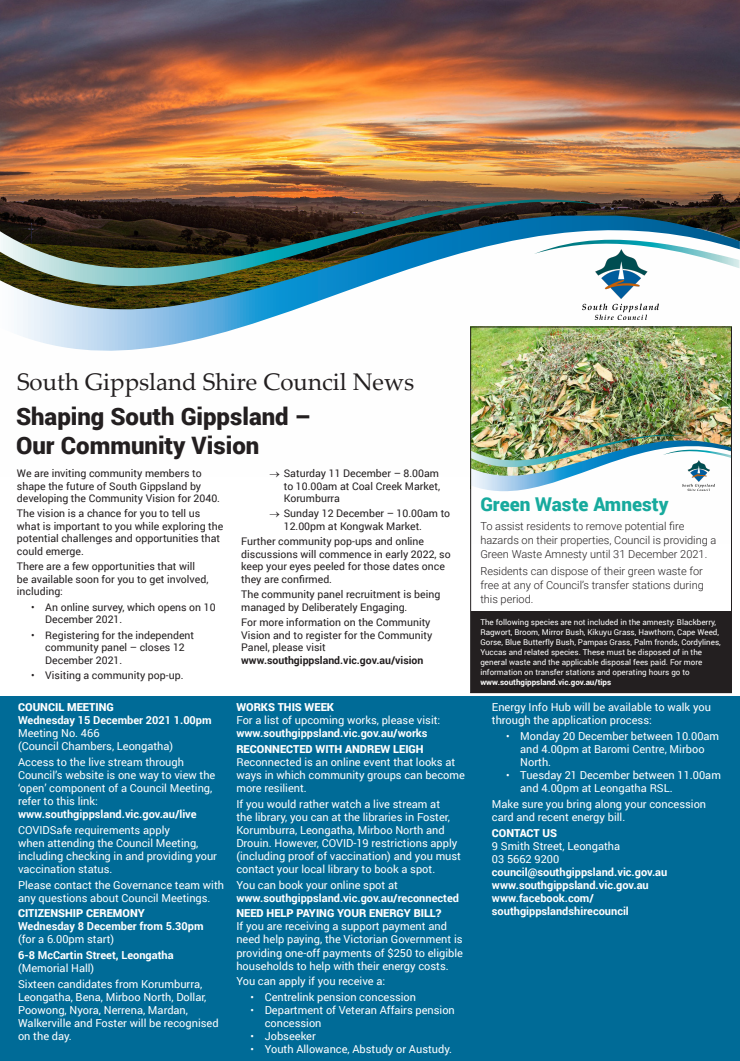
<style>
.page{position:relative;width:740px;height:1061px;background:#fff}
.page>*{position:absolute;margin:0;border:0;box-sizing:border-box;transform-origin:0 0}
.Heading_2{font:900 24px/28.8px "Roboto";color:#231f20}
.Heading_1{font:24px "Palatino Linotype";color:#231f20}
.t1{font:900 19px "Roboto";color:#17aa9d}
.Body_-_Adverts{font:11px/13px "Roboto";color:#fff}
.Body_-_Adverts-2{font:700 11px/13px "Roboto";color:#fff}
.t2{font:300 11px/14px "Roboto";color:#231f20}
.Body_-_Adverts-3{font:900 11px "Roboto";color:#fff}
.Body{font:10.5px/12.5px "Roboto";color:#231f20}
.t3{font:8px/10px "Roboto";color:#fff}
.s1{font-weight:700}
.s2{font-weight:400}
.s3{font-size:10.5px}
</style>
<div class="page">
<img style="left:0;top:0;width:740px;height:215px">
<div style="left:0;top:696px;width:740px;height:364px;background:#006b97"></div>
<svg style="left:17px;top:215px;width:723px;height:136px"></svg>
<svg style="left:0;top:197px;width:600px;height:92px;background:#4d5f5e"></svg>
<svg style="left:534px;top:236px;width:205px;height:32px"></svg>
<img style="left:582px;top:249px;width:77px;height:71px">
<img style="left:472px;top:328px;width:258px;height:82px">
<img style="left:472px;top:410px;width:258px;height:24px">
<img style="left:472px;top:434px;width:258px;height:58px">
<div style="left:471px;top:610px;width:260px;height:82px;background:#231f20"></div>
<img style="left:682px;top:460px;width:32px;height:30px">
<div style="left:470px;top:326px;width:262px;height:367px;border:1px solid #231f20"></div>
<p class="Heading_1" style="left:17px;top:364px;width:399px">South Gippsland Shire Council News</p>
<p class="Heading_2" style="left:16px;top:401px;width:297px">Shaping South Gippsland –<br>Our Community Vision</p>
<p class="Body" style="left:17px;top:466px;width:205px">We are inviting community members to shape the future of South Gippsland by developing the Community Vision for 2040.</p>
<p class="Body" style="left:17px;top:507px;width:208px">The vision is a chance for you to tell us what is important to you while exploring the potential challenges and opportunities that could emerge.</p>
<p class="Body" style="left:17px;top:560px;width:193px">There are a few opportunities that will be available soon for you to get involved, including:</p>
<p class="Body" style="left:45px;top:600px;width:172px;text-indent:-14px">• An online survey, which opens on 10<br>December 2021.</p>
<p class="Body" style="left:45px;top:628px;width:150px;text-indent:-14px">• Registering for the independent community panel – closes 12<br>December 2021.</p>
<p class="Body" style="left:31px;top:668px;width:154px">• Visiting a community pop-up.</p>
<p class="Body_-_Adverts-3" style="left:18px;top:699px;width:97px">COUNCIL MEETING</p>
<p class="Body_-_Adverts" style="left:18px;top:713px;width:195px"><span class="s1">Wednesday 15 December 2021 1.00pm<br></span>Meeting No. 466<br>(Council Chambers, Leongatha)</p>
<p class="Body_-_Adverts" style="left:18px;top:754px;width:199px">Access to the live stream through Council’s website is one way to view the ‘open’ component of a Council Meeting, refer to this link: <span class="s1">www.southgippsland.vic.gov.au/live</span></p>
<p class="Body_-_Adverts" style="left:18px;top:822px;width:200px">COVIDSafe requirements apply<br>when attending the Council Meeting, including checking in and providing your vaccination status.</p>
<p class="Body_-_Adverts" style="left:18px;top:877px;width:208px">Please contact the Governance team with any questions about Council Meetings.</p>
<p class="Body_-_Adverts-3" style="left:18px;top:905px;width:128px">CITIZENSHIP CEREMONY</p>
<p class="Body_-_Adverts-2" style="left:18px;top:919px;width:187px">Wednesday 8 December from 5.30pm <span class="s2">(for a 6.00pm start)</span></p>
<p class="Body_-_Adverts-2" style="left:18px;top:948px;width:157px">6-8 McCartin Street, Leongatha <span class="s2">(Memorial Hall)</span></p>
<p class="Body_-_Adverts" style="left:18px;top:977px;width:202px">Sixteen candidates from Korumburra, Leongatha, Bena, Mirboo North, Dollar, Poowong, Nyora, Nerrena, Mardan, Walkerville and Foster will be recognised on the day.</p>
<p class="Body" style="left:284px;top:466px;width:158px;text-align:justify;text-indent:-14px">→ Saturday 11 December – 8.00am to 10.00am at Coal Creek Market, Korumburra</p>
<p class="Body" style="left:284px;top:507px;width:168px;text-indent:-14px">→ Sunday 12 December – 10.00am to<br>12.00pm at Kongwak Market.</p>
<p class="Body" style="left:241px;top:535px;width:211px">Further community pop-ups and online discussions will commence in early 2022, so keep your eyes peeled for those dates once they are confirmed.</p>
<p class="Body" style="left:241px;top:587px;width:201px">The community panel recruitment is being managed by Deliberately Engaging.</p>
<p class="Body" style="left:241px;top:615px;width:193px">For more information on the Community Vision and to register for the Community Panel, please visit <span class="s1">www.southgippsland.vic.gov.au/vision</span></p>
<p class="Body_-_Adverts-3" style="left:236px;top:699px;width:99px">WORKS THIS WEEK</p>
<p class="Body_-_Adverts" style="left:236px;top:713px;width:205px">For a list of upcoming works, please visit: <span class="s1">www.southgippsland.vic.gov.au/works</span></p>
<p class="Body_-_Adverts-3" style="left:236px;top:741px;width:189px">RECONNECTED WITH ANDREW LEIGH</p>
<p class="Body_-_Adverts" style="left:236px;top:754px;width:230px">Reconnected is an online event that looks at ways in which community groups can become more resilient.</p>
<p class="Body_-_Adverts" style="left:236px;top:796px;width:226px">If you would rather watch a live stream at<br>the library, you can at the libraries in Foster, Korumburra, Leongatha, Mirboo North and Drouin. However, COVID-19 restrictions apply (including proof of vaccination) and you must contact your local library to book a spot.</p>
<p class="Body_-_Adverts-2" style="left:236px;top:877px;width:224px"><span class="s2">You can book your online spot at </span>www.southgippsland.vic.gov.au/reconnected</p>
<p class="Body_-_Adverts-3" style="left:236px;top:905px;width:207px">NEED HELP PAYING YOUR ENERGY BILL?</p>
<p class="Body_-_Adverts" style="left:236px;top:919px;width:228px">If you are receiving a support payment and need help paying, the Victorian Government is providing one-off payments of $250 to eligible households to help with their energy costs.</p>
<p class="Body_-_Adverts" style="left:236px;top:974px;width:150px">You can apply if you receive a:</p>
<p class="Body_-_Adverts" style="left:251px;top:990px;width:167px"><span class="s3">•</span> Centrelink pension concession</p>
<p class="Body_-_Adverts" style="left:265px;top:1003px;width:192px;text-indent:-14px"><span class="s3">•</span> Department of Veteran Affairs pension concession</p>
<p class="Body_-_Adverts" style="left:251px;top:1029px;width:67px"><span class="s3">•</span> Jobseeker</p>
<p class="Body_-_Adverts" style="left:251px;top:1042px;width:203px"><span class="s3">•</span> Youth Allowance, Abstudy or Austudy.</p>
<p class="t1" style="left:480px;top:490px;width:190px">Green Waste Amnesty</p>
<p class="t2" style="left:480px;top:519px;width:238px">To assist residents to remove potential fire hazards on their properties, Council is providing a<br>Green Waste Amnesty until 31 December 2021.</p>
<p class="t2" style="left:480px;top:564px;width:225px;text-align:justify">Residents can dispose of their green waste for free at any of Council’s transfer stations during this period.</p>
<p class="t3" style="left:480px;top:616px;width:242px">The following species are not included in the amnesty: Blackberry, Ragwort, Broom, Mirror Bush, Kikuyu Grass, Hawthorn, Cape Weed, Gorse, Blue Butterfly Bush, Pampas Grass, Palm fronds, Cordylines, Yuccas and related species. These must be disposed of in the general waste and the applicable disposal fees paid. For more information on transfer stations and operating hours go to <span class="s1">www.southgippsland.vic.gov.au/tips</span></p>
<p class="Body_-_Adverts" style="left:492px;top:700px;width:220px">Energy Info Hub will be available to walk you through the application process:</p>
<p class="Body_-_Adverts" style="left:520px;top:728px;width:200px;text-indent:-14px"><span class="s3">•</span> Monday 20 December between 10.00am and 4.00pm at Baromi Centre, Mirboo<br>North.</p>
<p class="Body_-_Adverts" style="left:520px;top:767px;width:202px;text-indent:-14px"><span class="s3">•</span> Tuesday 21 December between 11.00am and 4.00pm at Leongatha RSL.</p>
<p class="Body_-_Adverts" style="left:492px;top:796px;width:216px">Make sure you bring along your concession card and recent energy bill.</p>
<p class="Body_-_Adverts-3" style="left:492px;top:824px;width:67px">CONTACT US</p>
<p class="Body_-_Adverts" style="left:492px;top:838px;width:130px">9 Smith Street, Leongatha</p>
<p class="Body_-_Adverts" style="left:492px;top:851px;width:69px">03 5662 9200</p>
<p class="Body_-_Adverts-2" style="left:492px;top:864px;width:177px">council@southgippsland.vic.gov.au</p>
<p class="Body_-_Adverts-2" style="left:492px;top:877px;width:158px">www.southgippsland.vic.gov.au</p>
<p class="Body_-_Adverts-2" style="left:492px;top:890px;width:138px">www.facebook.com/ southgippslandshirecouncil</p>
</div>
